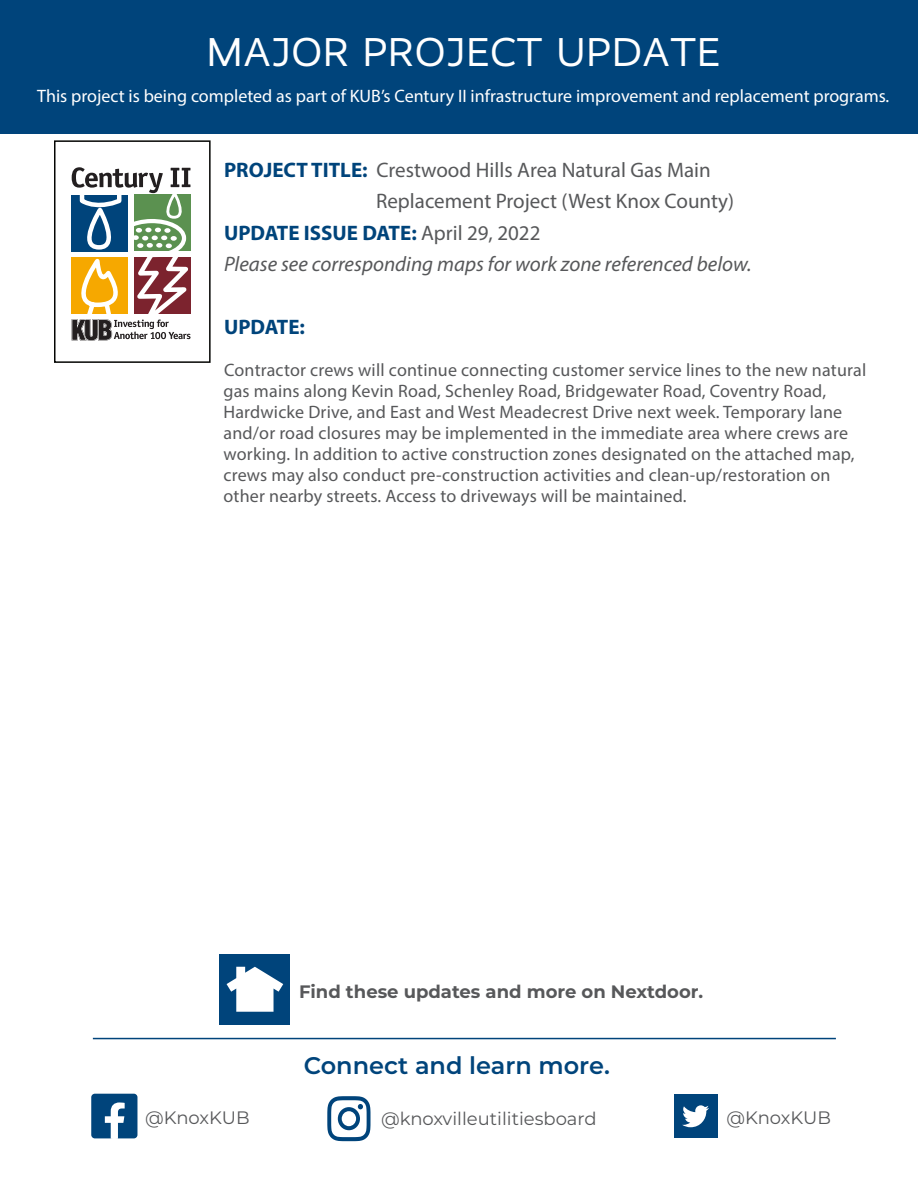
<style>
.page{position:relative;width:918px;height:1188px;background:#fff}
.page>*{position:absolute;margin:0;border:0;box-sizing:border-box;transform-origin:0 0}
.t1{font:40.5px "Realist";letter-spacing:.03em;color:#fff}
.t2{font:600 24px "Montserrat";color:#00447b}
.t3{font:21px "Myriad Pro";color:#57585a}
.t4{font:italic 21px "Myriad Pro";color:#57585a}
.t5{font:700 21px "Myriad Pro";color:#00447b}
.t6{font:18px/21px "Myriad Pro";letter-spacing:.01em;color:#57585a}
.t7{font:18px "Myriad Pro";color:#fff}
.t8{font:18px "Montserrat";color:#57585a}
.t9{font:700 18px "Montserrat";color:#57585a}
.s1{font-weight:700;color:#00447b}
.s2{font-weight:400;color:#57585a}
</style>
<div class="page">
<div style="left:0;top:0;width:918px;height:134px;background:#00447b"></div>
<svg style="left:71px;top:167px;width:120px;height:174px"></svg>
<div style="left:54px;top:140px;width:157px;height:223px;border:2px solid #040503"></div>
<div style="left:91px;top:1094px;width:46px;height:44px;background:#00447b;border-radius:4px"></div>
<svg style="left:105px;top:1102px;width:20px;height:37px"></svg>
<svg style="left:327px;top:1096px;width:44px;height:45px"></svg>
<div style="left:674px;top:1095px;width:43px;height:43px;background:#00447b"></div>
<svg style="left:682px;top:1105px;width:27px;height:22px"></svg>
<hr style="left:93px;top:1038px;width:743px;height:1px;background:#00447b">
<div style="left:219px;top:954px;width:71px;height:71px;background:#00447b"></div>
<svg style="left:227px;top:967px;width:56px;height:45px"></svg>
<p class="t1" style="left:207px;top:29px;width:515px">MAJOR PROJECT UPDATE</p>
<p class="t7" style="left:37px;top:85px;width:854px">This project is being completed as part of KUB’s Century II infrastructure improvement and replacement programs.</p>
<p class="t3" style="left:224px;top:157px;width:488px"><span class="s1">PROJECT TITLE:</span> Crestwood Hills Area Natural Gas Main</p>
<p class="t3" style="left:376px;top:188px;width:360px">Replacement Project (West Knox County)</p>
<p class="t5" style="left:224px;top:219px;width:318px">UPDATE ISSUE DATE: <span class="s2">April 29, 2022</span></p>
<p class="t4" style="left:224px;top:251px;width:529px">Please see corresponding maps for work zone referenced below.</p>
<p class="t5" style="left:224px;top:313px;width:83px">UPDATE:</p>
<p class="t6" style="left:224px;top:359px;width:644px">Contractor crews will continue connecting customer service lines to the new natural gas mains along Kevin Road, Schenley Road, Bridgewater Road, Coventry Road, Hardwicke Drive, and East and West Meadecrest Drive next week. Temporary lane and/or road closures may be implemented in the immediate area where crews are working. In addition to active construction zones designated on the attached map, crews may also conduct pre-construction activities and clean-up/restoration on other nearby streets. Access to driveways will be maintained.</p>
<p class="t9" style="left:299px;top:978px;width:406px">Find these updates and more on Nextdoor.</p>
<p class="t2" style="left:304px;top:1049px;width:308px">Connect and learn more.</p>
<p class="t8" style="left:145px;top:1105px;width:106px">@KnoxKUB</p>
<p class="t8" style="left:381px;top:1106px;width:217px">@knoxvilleutilitiesboard</p>
<p class="t8" style="left:727px;top:1105px;width:106px">@KnoxKUB</p>
</div>
